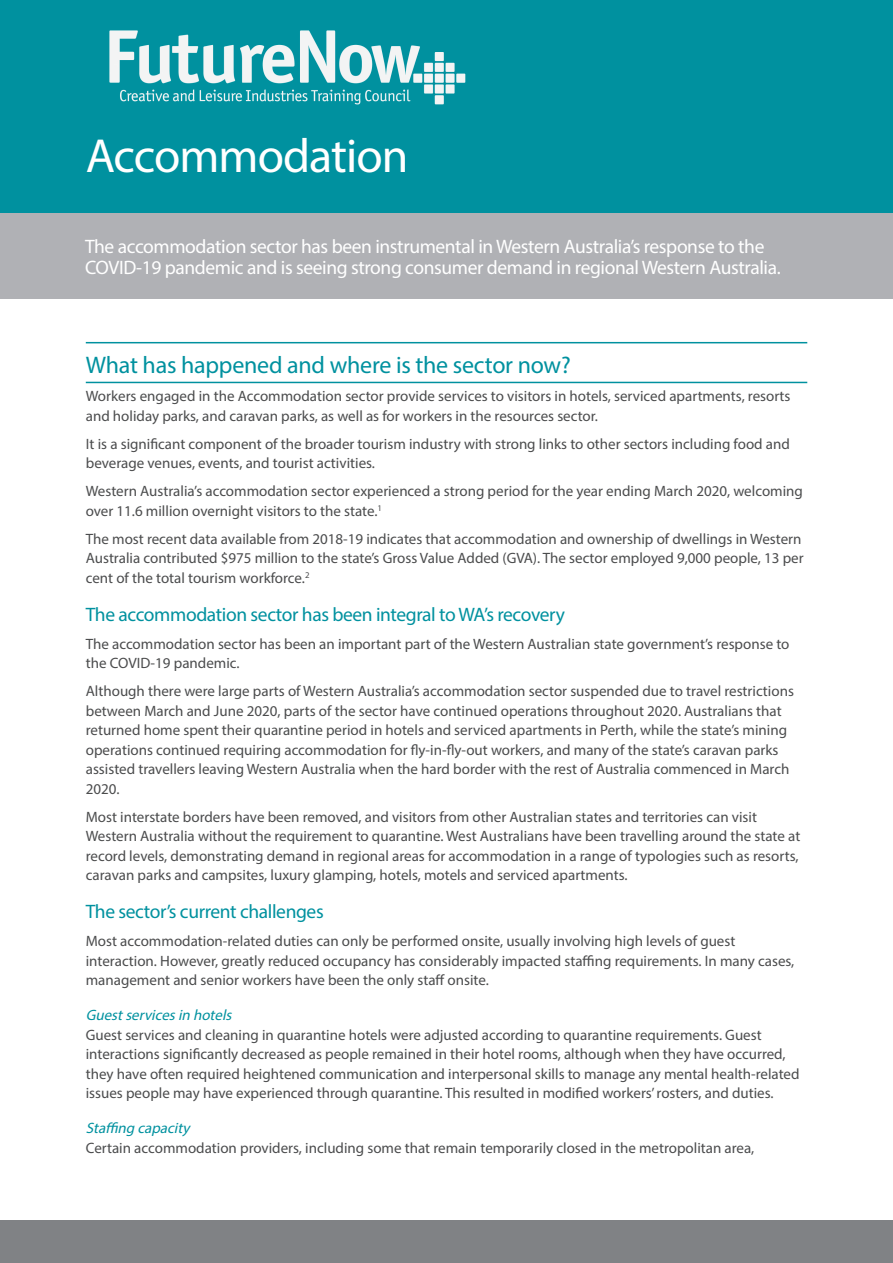
<style>
.page{position:relative;width:893px;height:1263px;background:#fff}
.page>*{position:absolute;margin:0;border:0;box-sizing:border-box;transform-origin:0 0}
.t1{font:48px "Myriad Pro";letter-spacing:-.02em;color:#fff}
.t2{font:24px "Myriad Pro";letter-spacing:-.01em;color:#00919f}
.Industry_Coverage{font:19.5px/21px "Myriad Pro";letter-spacing:-.02em;color:#fff}
.Subhead{font:19.5px "Myriad Pro";letter-spacing:-.02em;color:#00919f}
.body{font:15px/19.5px "Myriad Pro";color:#4b4c4d}
.Body_italics{font:italic 15px "Myriad Pro";color:#00919f}
</style>
<div class="page">
<div style="left:0;top:1220px;width:893px;height:43px;background:#808285"></div>
<div style="left:0;top:0;width:893px;height:298px;background:#00919f"></div>
<div style="left:0;top:214px;width:893px;height:85px;background:#b0b1b5"></div>
<hr style="left:86px;top:342px;width:721px;height:1px;background:#00919f">
<hr style="left:86px;top:382px;width:721px;height:1px;background:#00919f">
<img style="left:109px;top:30px;width:357px;height:75px">
<p class="t1" style="left:86px;top:127px;width:324px">Accommodation</p>
<p class="Industry_Coverage" style="left:85px;top:236px;width:697px">The accommodation sector has been instrumental in Western Australia’s response to the<br>COVID-19 pandemic and is seeing strong consumer demand in regional Western Australia.</p>
<p class="t2" style="left:86px;top:350px;width:486px">What has happened and where is the sector now?</p>
<p class="body" style="left:86px;top:386px;width:706px">Workers engaged in the Accommodation sector provide services to visitors in hotels, serviced apartments, resorts and holiday parks, and caravan parks, as well as for workers in the resources sector.</p>
<p class="body" style="left:86px;top:434px;width:706px">It is a significant component of the broader tourism industry with strong links to other sectors including food and beverage venues, events, and tourist activities.</p>
<p class="body" style="left:86px;top:481px;width:719px">Western Australia’s accommodation sector experienced a strong period for the year ending March 2020, welcoming over 11.6 million overnight visitors to the state.<sup>1</sup></p>
<p class="body" style="left:86px;top:529px;width:719px">The most recent data available from 2018-19 indicates that accommodation and ownership of dwellings in Western<br>Australia contributed $975 million to the state’s Gross Value Added (GVA). The sector employed 9,000 people, 13 per cent of the total tourism workforce.<sup>2</sup></p>
<p class="Subhead" style="left:86px;top:602px;width:481px">The accommodation sector has been integral to WA’s recovery</p>
<p class="body" style="left:86px;top:634px;width:705px">The accommodation sector has been an important part of the Western Australian state government’s response to the COVID-19 pandemic.</p>
<p class="body" style="left:86px;top:681px;width:710px">Although there were large parts of Western Australia’s accommodation sector suspended due to travel restrictions between March and June 2020, parts of the sector have continued operations throughout 2020. Australians that returned home spent their quarantine period in hotels and serviced apartments in Perth, while the state’s mining operations continued requiring accommodation for fly-in-fly-out workers, and many of the state’s caravan parks assisted travellers leaving Western Australia when the hard border with the rest of Australia commenced in March 2020.</p>
<p class="body" style="left:86px;top:807px;width:716px">Most interstate borders have been removed, and visitors from other Australian states and territories can visit Western Australia without the requirement to quarantine. West Australians have been travelling around the state at record levels, demonstrating demand in regional areas for accommodation in a range of typologies such as resorts, caravan parks and campsites, luxury glamping, hotels, motels and serviced apartments.</p>
<p class="Subhead" style="left:86px;top:900px;width:239px">The sector’s current challenges</p>
<p class="body" style="left:86px;top:931px;width:710px">Most accommodation-related duties can only be performed onsite, usually involving high levels of guest interaction. However, greatly reduced occupancy has considerably impacted staffing requirements. In many cases, management and senior workers have been the only staff onsite.</p>
<p class="Body_italics" style="left:86px;top:1006px;width:151px">Guestservicesin hotels</p>
<p class="body" style="left:86px;top:1025px;width:715px">Guest services and cleaning in quarantine hotels were adjusted according to quarantine requirements. Guest interactions significantly decreased as people remained in their hotel rooms, although when they have occurred, they have often required heightened communication and interpersonal skills to manage any mental health-related issues people may have experienced through quarantine. This resulted in modified workers’ rosters, and duties.</p>
<p class="Body_italics" style="left:86px;top:1119px;width:109px">Staffing capacity</p>
<p class="body" style="left:86px;top:1138px;width:670px">Certain accommodation providers, including some that remain temporarily closed in the metropolitan area,</p>
</div>
